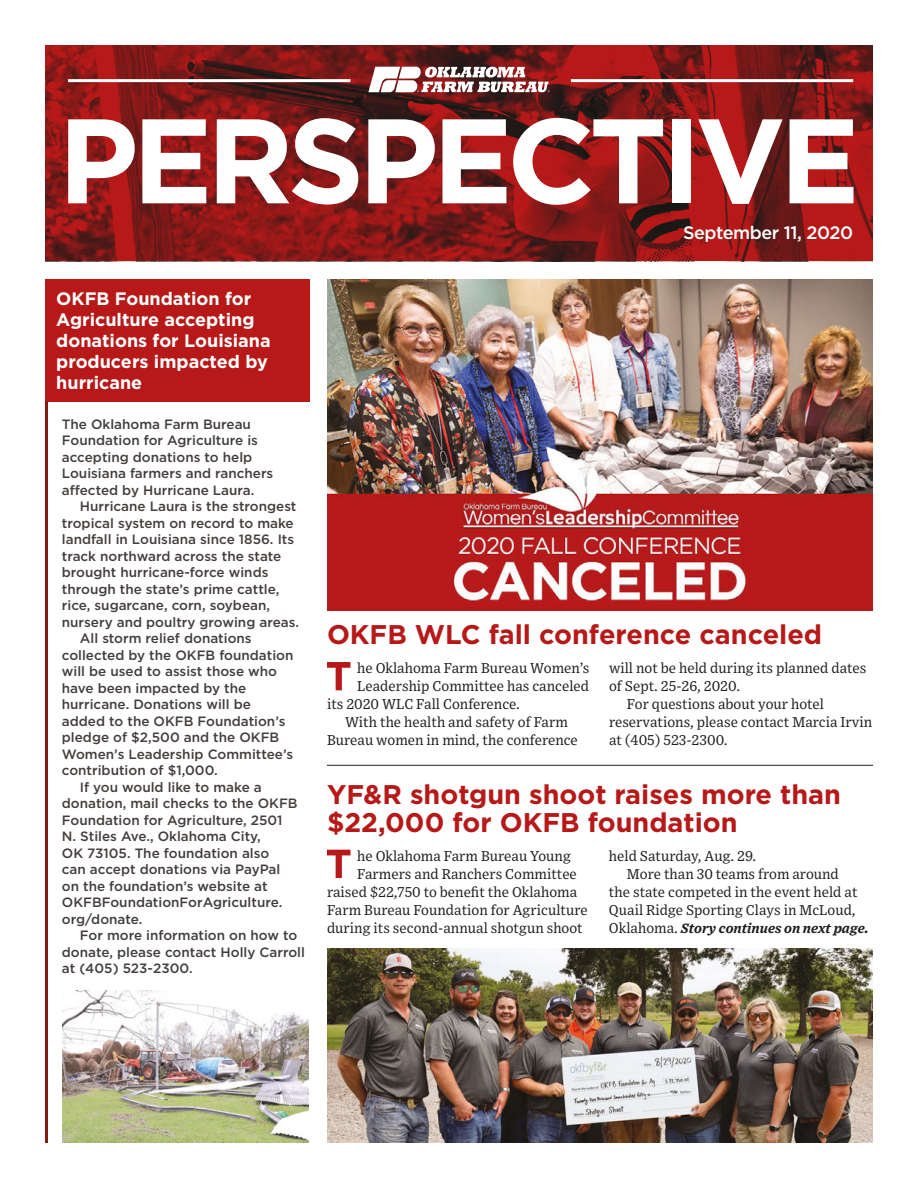
<style>
.page{position:relative;width:918px;height:1188px;background:#fff}
.page>*{position:absolute;margin:0;border:0;box-sizing:border-box;transform-origin:0 0}
.t1{font:700 120px "Gotham";letter-spacing:-.05em;color:#fff}
.t2{font:700 27px/28.5px "Gotham";color:#b61918}
.t3{font:700 18px/21px "Gotham";color:#fff}
.t4{font:500 18px "Gotham";letter-spacing:-.025em;color:#fff}
.t5{font:15px "Museo Sans Cond 500";color:#fff}
.t6{font:14.25px "Exchange";color:#1d1d1b}
.t7{font:500 13.5px/16.5px "Gotham";color:#433e3c}
.t8{font:italic 700 13.5px "Exchange";color:#1d1d1b}
.s1{font-weight:400;font-style:normal;font-size:14.25px}
</style>
<div class="page">
<hr style="left:327px;top:765px;width:546px;height:1px;background:#1d1d1b">
<div style="left:45px;top:279px;width:264px;height:123px;background:#b61918"></div>
<hr style="left:45px;top:401px;width:3px;height:742px;background:#841a14">
<svg style="left:327px;top:662px;width:23px;height:28px"></svg>
<img style="left:327px;top:279px;width:546px;height:331px">
<svg style="left:327px;top:850px;width:23px;height:28px"></svg>
<img style="left:63px;top:990px;width:246px;height:153px">
<img style="left:327px;top:948px;width:546px;height:195px">
<svg style="left:45px;top:45px;width:828px;height:216px;background:#821918"></svg>
<svg style="left:368px;top:67px;width:182px;height:25px"></svg>
<hr style="left:68px;top:79px;width:282px;height:3px;background:#fff">
<hr style="left:571px;top:79px;width:282px;height:3px;background:#fff">
<h1 class="t1" style="left:58px;top:81px;width:803px">PERSPECTIVE</h1>
<h3 class="t4" style="left:683px;top:221px;width:172px">September 11, 2020</h3>
<p class="t5" style="left:703px;top:117px;width:159px">WWW.OKFARMBUREAU.ORG</p>
<h3 class="t3" style="left:56px;top:288px;width:216px">OKFB Foundation for<br>Agriculture accepting donations for Louisiana producers impacted by hurricane</h3>
<p class="t7" style="left:62px;top:415px;width:213px">The Oklahoma Farm Bureau<br>Foundation for Agriculture is accepting donations to help<br>Louisiana farmers and ranchers affected by Hurricane Laura.</p>
<p class="t7" style="left:80px;top:498px;width:218px">Hurricane Laura is the strongest</p>
<p class="t7" style="left:62px;top:514px;width:233px">tropical system on record to make</p>
<p class="t7" style="left:62px;top:531px;width:234px">landfall in Louisiana since 1856. Its</p>
<p class="t7" style="left:62px;top:547px;width:221px">track northward across the state</p>
<p class="t7" style="left:62px;top:564px;width:208px">brought hurricane-force winds</p>
<p class="t7" style="left:62px;top:580px;width:219px">through the state’s prime cattle,</p>
<p class="t7" style="left:62px;top:597px;width:210px">rice, sugarcane, corn, soybean,</p>
<p class="t7" style="left:62px;top:613px;width:239px">nursery and poultry growing areas.</p>
<p class="t7" style="left:80px;top:630px;width:173px">All storm relief donations</p>
<p class="t7" style="left:62px;top:646px;width:233px">collected by the OKFB foundation</p>
<p class="t7" style="left:62px;top:663px;width:217px">will be used to assist those who</p>
<p class="t7" style="left:62px;top:679px;width:186px">have been impacted by the</p>
<p class="t7" style="left:62px;top:696px;width:191px">hurricane. Donations will be</p>
<p class="t7" style="left:62px;top:712px;width:225px">added to the OKFB Foundation’s</p>
<p class="t7" style="left:62px;top:729px;width:219px">pledge of $2,500 and the OKFB</p>
<p class="t7" style="left:62px;top:745px;width:233px">Women’s Leadership Committee’s</p>
<p class="t7" style="left:62px;top:762px;width:157px">contribution of $1,000.</p>
<p class="t7" style="left:80px;top:778px;width:183px">If you would like to make a</p>
<p class="t7" style="left:62px;top:795px;width:237px">donation, mail checks to the OKFB</p>
<p class="t7" style="left:62px;top:811px;width:222px">Foundation for Agriculture, 2501</p>
<p class="t7" style="left:62px;top:828px;width:200px">N. Stiles Ave., Oklahoma City,</p>
<p class="t7" style="left:62px;top:844px;width:209px">OK 73105. The foundation also</p>
<p class="t7" style="left:62px;top:861px;width:220px">can accept donations via PayPal</p>
<p class="t7" style="left:62px;top:877px;width:207px">on the foundation’s website at</p>
<p class="t7" style="left:62px;top:894px;width:222px">OKFBFoundationForAgriculture.</p>
<p class="t7" style="left:62px;top:910px;width:82px">org/donate.</p>
<p class="t7" style="left:80px;top:927px;width:219px">For more information on how to</p>
<p class="t7" style="left:62px;top:943px;width:245px">donate, please contact Holly Carroll</p>
<p class="t7" style="left:62px;top:960px;width:132px">at (405) 523-2300.</p>
<h2 class="t2" style="left:327px;top:620px;width:497px">OKFB WLC fall conference canceled</h2>
<p class="t6" style="left:609px;top:658px;width:259px">will not be held during its planned dates</p>
<p class="t6" style="left:609px;top:676px;width:133px">of Sept. 25-26, 2020.</p>
<p class="t6" style="left:627px;top:694px;width:199px">For questions about your hotel</p>
<p class="t6" style="left:609px;top:712px;width:265px">reservations, please contact Marcia Irvin</p>
<p class="t6" style="left:609px;top:730px;width:120px">at (405) 523-2300.</p>
<h2 class="t2" style="left:327px;top:780px;width:516px">YF&amp;R shotgun shoot raises more than $22,000 for OKFB foundation</h2>
<p class="t6" style="left:357px;top:845px;width:215px">he Oklahoma Farm Bureau Young</p>
<p class="t6" style="left:357px;top:863px;width:221px">Farmers and Ranchers Committee</p>
<p class="t6" style="left:327px;top:881px;width:252px">raised $22,750 to benefit the Oklahoma</p>
<p class="t6" style="left:327px;top:899px;width:262px">Farm Bureau Foundation for Agriculture</p>
<p class="t6" style="left:327px;top:917px;width:257px">during its second-annual shotgun shoot</p>
<p class="t6" style="left:357px;top:658px;width:234px">he Oklahoma Farm Bureau Women’s</p>
<p class="t6" style="left:357px;top:676px;width:233px">Leadership Committee has canceled</p>
<p class="t6" style="left:327px;top:694px;width:194px">its 2020 WLC Fall Conference.</p>
<p class="t6" style="left:345px;top:712px;width:224px">With the health and safety of Farm</p>
<p class="t6" style="left:327px;top:730px;width:252px">Bureau women in mind, the conference</p>
<p class="t6" style="left:609px;top:845px;width:149px">held Saturday, Aug. 29.</p>
<p class="t6" style="left:627px;top:863px;width:213px">More than 30 teams from around</p>
<p class="t6" style="left:609px;top:881px;width:250px">the state competed in the event held at</p>
<p class="t6" style="left:609px;top:899px;width:248px">Quail Ridge Sporting Clays in McLoud,</p>
<p class="t8" style="left:609px;top:918px;width:261px"><span class="s1">Oklahoma.</span> Story continues on next page.</p>
</div>
